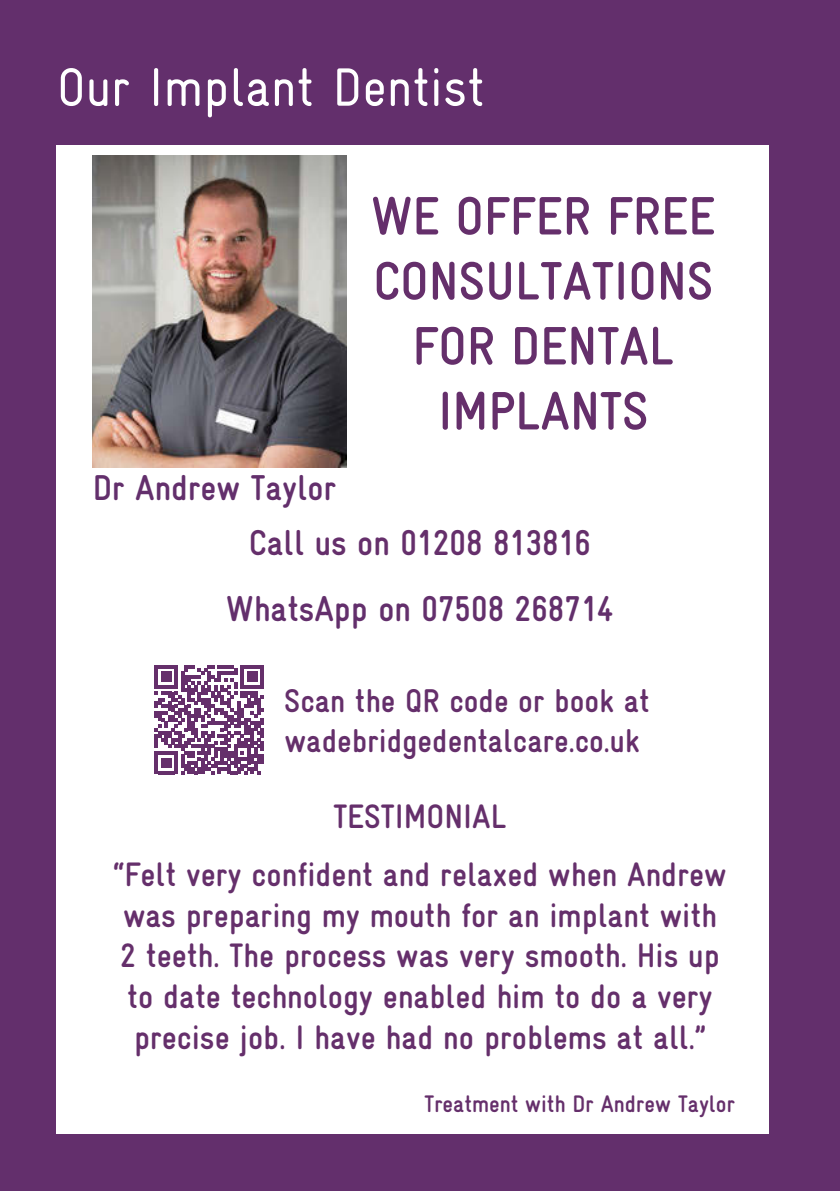
<style>
.page{position:relative;width:840px;height:1191px;background:#fff}
.page>*{position:absolute;margin:0;border:0;box-sizing:border-box;transform-origin:0 0}
.t1{font:700 54.2px/65px "Gravur Condensed";color:#652f6b;text-align:center}
.t2{font:54px "Gravur Condensed";color:#fff}
.t3{font:700 36px "Gravur Condensed";color:#632f6c}
.t4{font:700 36px "Gravur Condensed";color:#652f6b}
.t5{font:700 34px/40.8px "Gravur Condensed";color:#652f6b;text-align:center}
.t6{font:700 33px/39.6px "Gravur Condensed";color:#652f6b}
.t7{font:700 24px "Gravur Condensed";color:#652f6b}
</style>
<div class="page">
<div style="left:0;top:0;width:839px;height:1191px;background:#632f6c"></div>
<div style="left:57px;top:146px;width:711px;height:988px;background:#fff"></div>
<svg style="left:155px;top:665px;width:108px;height:109px"></svg>
<img style="left:93px;top:156px;width:253px;height:311px">
<p class="t2" style="left:57px;top:57px;width:429px">Our Implant Dentist</p>
<p class="t3" style="left:93px;top:468px;width:245px">Dr Andrew Taylor</p>
<p class="t1" style="left:371px;top:183px;width:345px">WE OFFER FREE<br>CONSULTATIONS<br>FOR DENTAL<br>IMPLANTS</p>
<p class="t4" style="left:249px;top:523px;width:343px">Call us on 01208 813816</p>
<p class="t3" style="left:226px;top:588px;width:389px">WhatsApp on 07508 268714</p>
<p class="t6" style="left:284px;top:681px;width:367px">Scan the QR code or book at wadebridgedentalcare.co.uk</p>
<p class="t5" style="left:333px;top:796px;width:175px">TESTIMONIAL</p>
<p class="t5" style="left:113px;top:854px;width:614px">“Felt very confident and relaxed when Andrew was preparing my mouth for an implant with 2 teeth. The process was very smooth. His up to date technology enabled him to do a very precise job. I have had no problems at all.”</p>
<p class="t7" style="left:424px;top:1090px;width:312px">Treatment with Dr Andrew Taylor</p>
</div>
